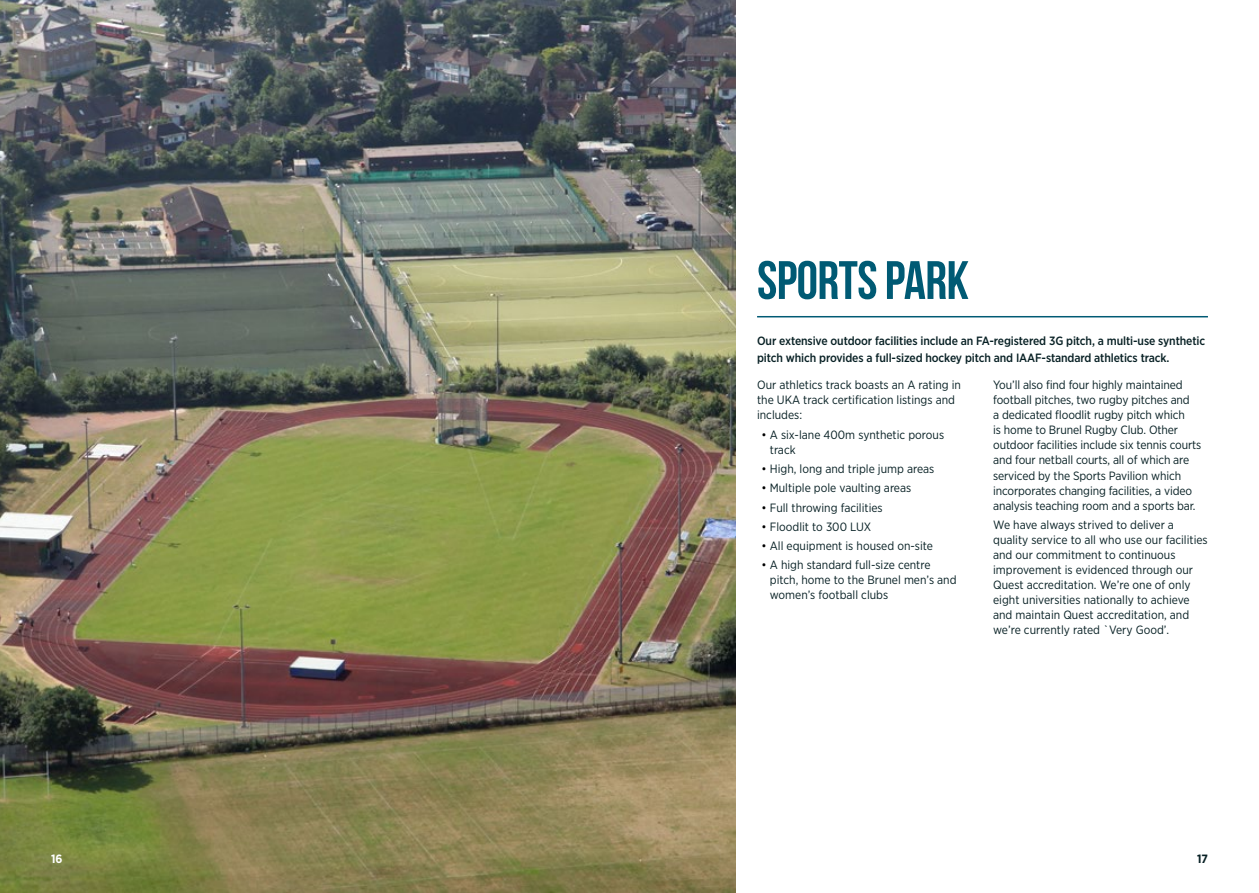
<style>
.page{position:relative;width:1259px;height:893px;background:#fff}
.page>*{position:absolute;margin:0;border:0;box-sizing:border-box;transform-origin:0 0}
.Heading_1_Aqua{font:54px "Bebas Neue";letter-spacing:-.01em;color:#005a74}
.Body{font:12px/15px "Gotham Narrow";color:#072024}
.Intro{font:500 12px/16.5px "Gotham Narrow";letter-spacing:-.01em;color:#072024}
.t1{font:700 12px "Gotham Narrow";color:#fff}
.t2{font:700 12px "Gotham Narrow";color:#072024}
.s1{color:#000}
</style>
<div class="page">
<img style="left:0;top:0;width:736px;height:893px">
<hr style="left:757px;top:316px;width:451px;height:1px;background:#005a74">
<p class="Heading_1_Aqua" style="left:757px;top:251px;width:213px">SPORTS PARK</p>
<p class="Intro" style="left:757px;top:333px;width:450px">Our extensive outdoor facilities include an FA-registered 3G pitch, a multi-use synthetic pitch which provides a full-sized hockey pitch and IAAF-standard athletics track.</p>
<p class="Body" style="left:757px;top:377px;width:205px">Our athletics track boasts an A rating in the UKA track certification listings and includes:</p>
<p class="Body" style="left:770px;top:427px;width:176px;text-indent:-9px"><span class="s1">•</span> A six-lane 400m synthetic porous track</p>
<p class="Body" style="left:761px;top:461px;width:175px"><span class="s1">•</span> High, long and triple jump areas</p>
<p class="Body" style="left:761px;top:480px;width:151px"><span class="s1">•</span> Multiple pole vaulting areas</p>
<p class="Body" style="left:761px;top:500px;width:123px"><span class="s1">•</span> Full throwing facilities</p>
<p class="Body" style="left:761px;top:519px;width:111px"><span class="s1">•</span> Floodlit to 300 LUX</p>
<p class="Body" style="left:761px;top:538px;width:173px"><span class="s1">•</span> All equipment is housed on-site</p>
<p class="Body" style="left:770px;top:557px;width:188px;text-indent:-9px"><span class="s1">•</span> A high standard full-size centre pitch, home to the Brunel men’s and women’s football clubs</p>
<p class="Body" style="left:993px;top:377px;width:210px">You’ll also find four highly maintained football pitches, two rugby pitches and<br>a dedicated floodlit rugby pitch which<br>is home to Brunel Rugby Club. Other outdoor facilities include six tennis courts and four netball courts, all of which are serviced by the Sports Pavilion which incorporates changing facilities, a video analysis teaching room and a sports bar.</p>
<p class="Body" style="left:993px;top:517px;width:216px">We have always strived to deliver a quality service to all who use our facilities and our commitment to continuous improvement is evidenced through our Quest accreditation. We’re one of only eight universities nationally to achieve and maintain Quest accreditation, and we’re currently rated `Very Good’.</p>
<p class="t1" style="left:51px;top:851px;width:13px">16</p>
<p class="t2" style="left:1197px;top:851px;width:12px">17</p>
</div>
